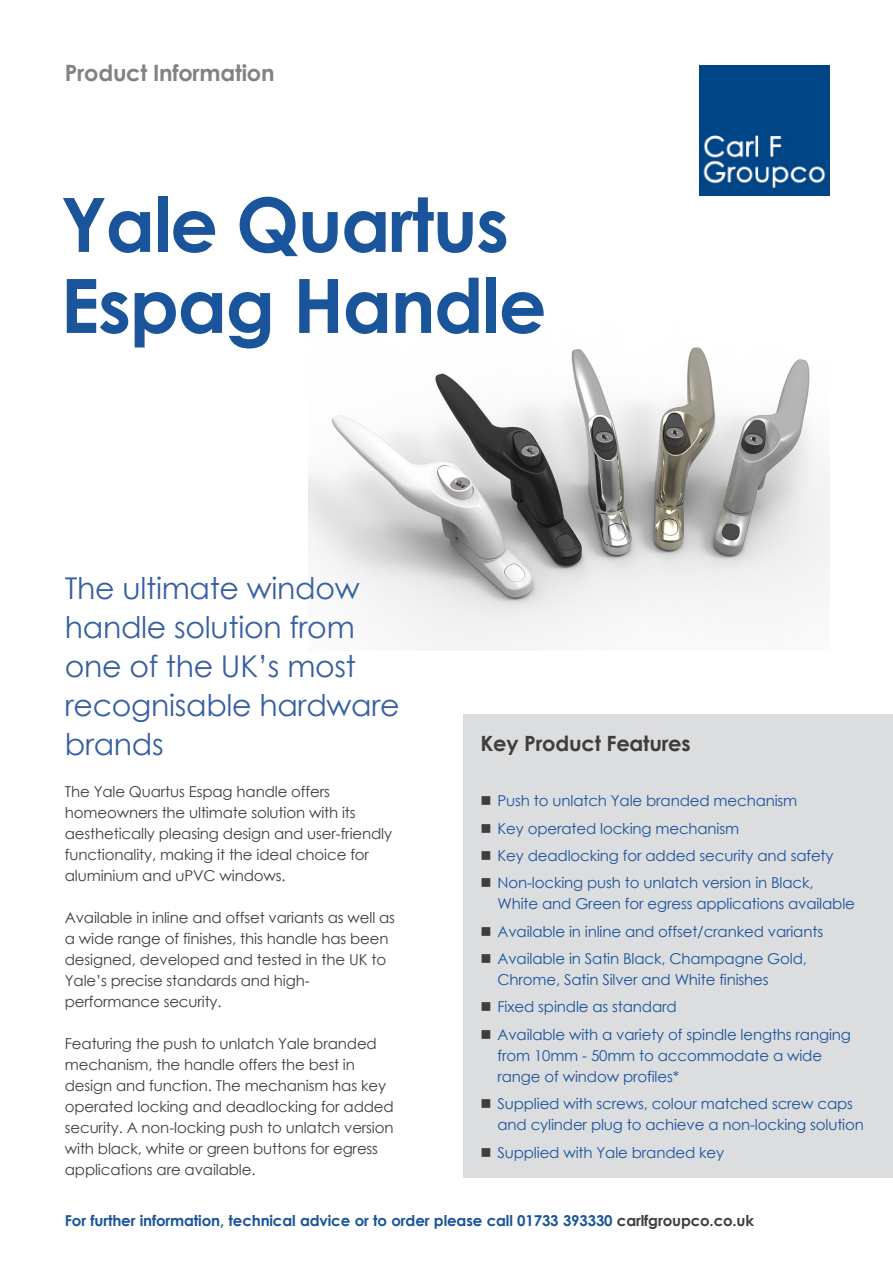
<style>
.page{position:relative;width:893px;height:1263px;background:#fff}
.page>*{position:absolute;margin:0;border:0;box-sizing:border-box;transform-origin:0 0}
.t1{font:700 75px "Century Gothic";letter-spacing:-.02em;color:#1a549a}
.t2{font:30px/39px "Century Gothic";letter-spacing:-.01em;color:#385fa2}
.t3{font:700 22.5px "Century Gothic";letter-spacing:-.01em;color:#808285}
.t4{font:700 21px "Century Gothic";letter-spacing:-.01em;color:#3e3e3f}
.t5{font:15px/21px "Century Gothic";letter-spacing:-.01em;color:#3e3e3f}
.t6{font:15px/21px "Century Gothic";letter-spacing:-.01em;color:#1a549a}
.t7{font:700 15px "Century Gothic";letter-spacing:-.01em;color:#1a549a}
.s1{color:#3e3e3f}
</style>
<div class="page">
<img style="left:309px;top:347px;width:520px;height:301px">
<div style="left:463px;top:714px;width:430px;height:464px;background:#dcdddf"></div>
<img style="left:700px;top:66px;width:129px;height:130px">
<p class="t3" style="left:65px;top:55px;width:211px">Product Information</p>
<p class="t1" style="left:61px;top:168px;width:450px">Yale Quartus</p>
<p class="t1" style="left:61px;top:249px;width:487px">Espag Handle</p>
<p class="t2" style="left:65px;top:568px;width:336px">The ultimate window handle solution from one of the UK’s most recognisable hardware brands</p>
<p class="t5" style="left:65px;top:780px;width:329px">The Yale Quartus Espag handle offers homeowners the ultimate solution with its aesthetically pleasing design and user-friendly functionality, making it the ideal choice for aluminium and uPVC windows.</p>
<p class="t5" style="left:65px;top:906px;width:332px">Available in inline and offset variants as well as a wide range of finishes, this handle has been designed, developed and tested in the UK to Yale’s precise standards and high&shy;performance security.</p>
<p class="t5" style="left:65px;top:1032px;width:330px">Featuring the push to unlatch Yale branded mechanism, the handle offers the best in design and function. The mechanism has key operated locking and deadlocking for added security. A non-locking push to unlatch version with black, white or green buttons for egress applications are available.</p>
<p class="t4" style="left:480px;top:728px;width:212px">Key Product Features</p>
<p class="t6" style="left:480px;top:790px;width:318px"><span class="s1">■</span> Push to unlatch Yale branded mechanism</p>
<p class="t6" style="left:480px;top:817px;width:260px"><span class="s1">■</span> Key operated locking mechanism</p>
<p class="t6" style="left:480px;top:845px;width:355px"><span class="s1">■</span> Key deadlocking for added security and safety</p>
<p class="t6" style="left:497px;top:872px;width:359px;text-indent:-17px"><span class="s1">■</span> Non-locking push to unlatch version in Black,<br>White and Green for egress applications available</p>
<p class="t6" style="left:480px;top:920px;width:344px"><span class="s1">■</span> Available in inline and offset/cranked variants</p>
<p class="t6" style="left:497px;top:948px;width:311px;text-indent:-17px"><span class="s1">■</span> Available in Satin Black, Champagne Gold,<br>Chrome, Satin Silver and White finishes</p>
<p class="t6" style="left:480px;top:996px;width:198px"><span class="s1">■</span> Fixed spindle as standard</p>
<p class="t6" style="left:497px;top:1024px;width:355px;text-indent:-17px"><span class="s1">■</span> Available with a variety of spindle lengths ranging from 10mm - 50mm to accommodate a wide range of window profiles*</p>
<p class="t6" style="left:497px;top:1093px;width:368px;text-indent:-17px"><span class="s1">■</span> Supplied with screws, colour matched screw caps and cylinder plug to achieve a non-locking solution</p>
<p class="t6" style="left:480px;top:1141px;width:245px"><span class="s1">■</span> Supplied with Yale branded key</p>
<p class="t7" style="left:65px;top:1209px;width:691px">For further information, technical advice or to order please call 01733 393330 <span class="s1">carlfgroupco.co.uk</span></p>
</div>
